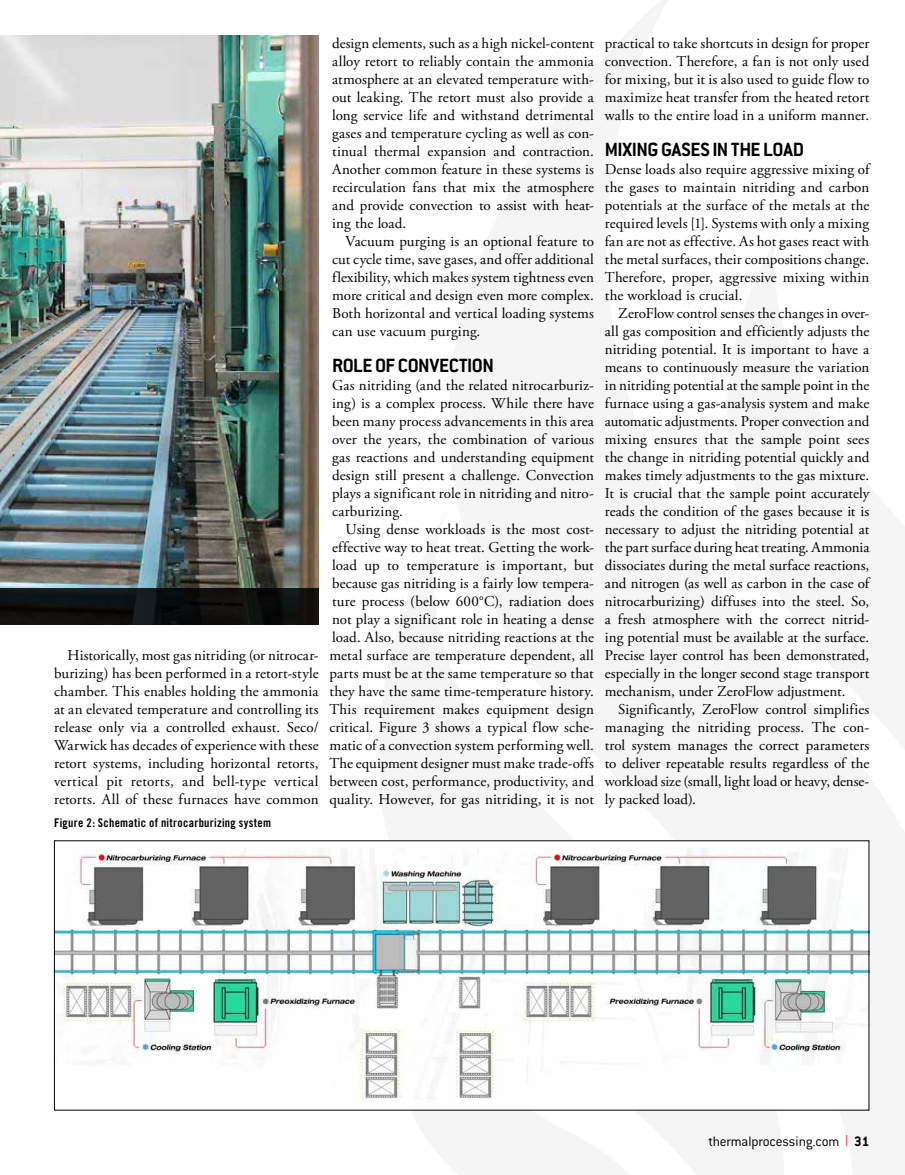
<style>
.page{position:relative;width:905px;height:1175px;background:#fff}
.page>*{position:absolute;margin:0;border:0;box-sizing:border-box;transform-origin:0 0}
.t1{font:700 21px "Conduit ITC";letter-spacing:-.015em;color:#000}
.t2{font:15px/18px "Adobe Garamond Pro";letter-spacing:.005em;color:#000;text-align:justify}
.t3{font:300 15px "Conduit ITC";letter-spacing:-.01em;color:#000}
.t4{font:12px "Trade Gothic Bold Cond Twenty";letter-spacing:.025em;color:#000}
.s1{font-family:"Helvetica Neue";color:#ed1d24}
.s2{font-weight:700}
</style>
<div class="page">
<svg style="left:352px;top:1110px;width:293px;height:1px"></svg>
<img style="left:0;top:36px;width:318px;height:552px">
<svg style="left:0;top:588px;width:318px;height:36px;background:#0e0f10"></svg>
<img style="left:56px;top:849px;width:811px;height:254px">
<p class="t2" style="left:54px;top:647px;width:266px;text-indent:13px">Historically, most gas nitriding (or nitrocar&shy;burizing) has been performed in a retort-style chamber. This enables holding the ammonia at an elevated temperature and controlling its release only via a controlled exhaust. Seco/ Warwick has decades of experience with these retort systems, including horizontal retorts, vertical pit retorts, and bell-type vertical retorts. All of these furnaces have common</p>
<p class="t4" style="left:54px;top:815px;width:219px">Figure 2: Schematic of nitrocarburizing system</p>
<p class="t2" style="left:332px;top:35px;width:263px">design elements, such as a high nickel-content alloy retort to reliably contain the ammonia atmosphere at an elevated temperature with&shy;out leaking. The retort must also provide a long service life and withstand detrimental gases and temperature cycling as well as con&shy;tinual thermal expansion and contraction.<br>Another common feature in these systems is recirculation fans that mix the atmosphere and provide convection to assist with heat&shy;ing the load.</p>
<p class="t2" style="left:332px;top:233px;width:263px;text-indent:14px">Vacuum purging is an optional feature to cut cycle time, save gases, and offer additional flexibility, which makes system tightness even more critical and design even more complex.<br>Both horizontal and vertical loading systems can use vacuum purging.</p>
<h1 class="t1" style="left:332px;top:353px;width:163px">ROLE OF CONVECTION</h1>
<p class="t2" style="left:332px;top:377px;width:263px">Gas nitriding (and the related nitrocarburiz&shy;ing) is a complex process. While there have been many process advancements in this area over the years, the combination of various gas reactions and understanding equipment design still present a challenge. Convection plays a significant role in nitriding and nitro&shy;carburizing.</p>
<p class="t2" style="left:329px;top:521px;width:266px;text-indent:16px">Using dense workloads is the most cost&shy;effective way to heat treat. Getting the work&shy;load up to temperature is important, but because gas nitriding is a fairly low tempera&shy;ture process (below 600°C), radiation does not play a significant role in heating a dense load. Also, because nitriding reactions at the metal surface are temperature dependent, all parts must be at the same temperature so that they have the same time-temperature history.<br>This requirement makes equipment design critical. Figure 3 shows a typical flow sche&shy;matic of a convection system performing well.<br>The equipment designer must make trade-offs between cost, performance, productivity, and quality. However, for gas nitriding, it is not</p>
<p class="t2" style="left:604px;top:35px;width:266px">practical to take shortcuts in design for proper convection. Therefore, a fan is not only used for mixing, but it is also used to guide flow to maximize heat transfer from the heated retort walls to the entire load in a uniform manner.</p>
<h1 class="t1" style="left:604px;top:137px;width:201px">MIXING GASES IN THE LOAD</h1>
<p class="t2" style="left:604px;top:161px;width:266px">Dense loads also require aggressive mixing of the gases to maintain nitriding and carbon potentials at the surface of the metals at the required levels [1]. Systems with only a mixing fan are not as effective. As hot gases react with the metal surfaces, their compositions change.<br>Therefore, proper, aggressive mixing within the workload is crucial.</p>
<p class="t2" style="left:604px;top:305px;width:266px;text-indent:14px">ZeroFlow control senses the changes in over&shy;all gas composition and efficiently adjusts the nitriding potential. It is important to have a means to continuously measure the variation in nitriding potential at the sample point in the furnace using a gas-analysis system and make automatic adjustments. Proper convection and mixing ensures that the sample point sees the change in nitriding potential quickly and makes timely adjustments to the gas mixture.<br>It is crucial that the sample point accurately reads the condition of the gases because it is necessary to adjust the nitriding potential at the part surface during heat treating. Ammonia dissociates during the metal surface reactions, and nitrogen (as well as carbon in the case of nitrocarburizing) diffuses into the steel. So, a fresh atmosphere with the correct nitrid&shy;ing potential must be available at the surface.<br>Precise layer control has been demonstrated, especially in the longer second stage transport mechanism, under ZeroFlow adjustment.</p>
<p class="t2" style="left:604px;top:701px;width:266px;text-indent:14px">Significantly, ZeroFlow control simplifies managing the nitriding process. The con&shy;trol system manages the correct parameters to deliver repeatable results regardless of the workload size (small, light load or heavy, dense&shy;ly packed load).</p>
<p class="t3" style="left:708px;top:1133px;width:162px">thermalprocessing.com <span class="s1">|</span> <span class="s2">31</span></p>
</div>
